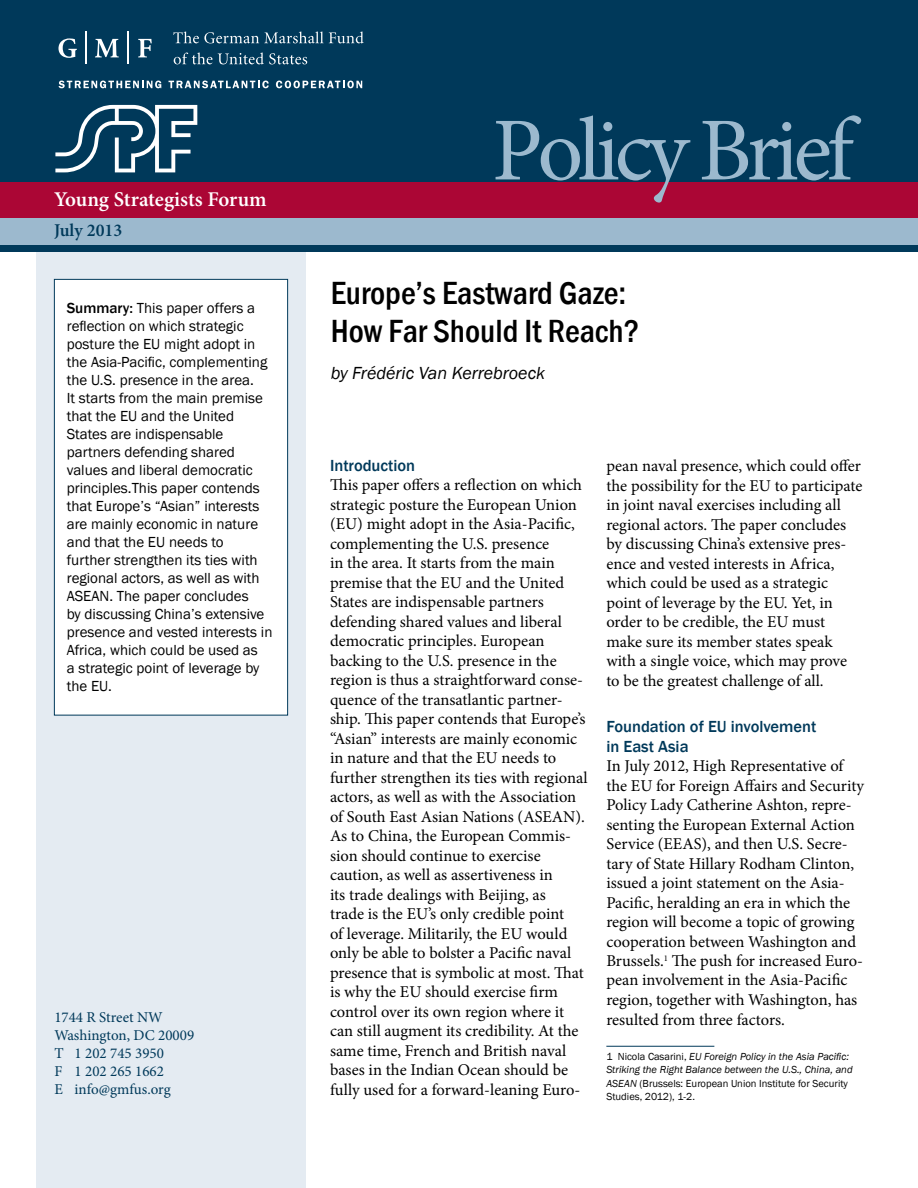
<style>
.page{position:relative;width:918px;height:1188px;background:#fff}
.page>*{position:absolute;margin:0;border:0;box-sizing:border-box;transform-origin:0 0}
.t1{font:90px "Minion Pro";letter-spacing:-.06em;color:#9cb9ce}
.t2{font:500 33px/37.5px "Franklin Gothic URW Con";color:#000}
.t3{font:600 21px "Minion Pro";color:#fff}
.t4{font:italic 18px "Franklin Gothic";color:#000}
.t5{font:600 18px "Minion Pro";color:#00395a}
.t6{font:16.5px/19.5px "Minion Pro";color:#000}
.t7{font:500 16.5px/19.5px "Franklin Gothic";color:#00395a}
.t8{font:15px/18px "Franklin Gothic";color:#000}
.t9{font:15px/18px "Minion Pro";color:#00395a}
.t10{font:italic 10.5px/13.5px "Franklin Gothic";color:#000}
.s1{font-weight:500}
.s2{font-style:normal}
</style>
<div class="page">
<div style="left:36px;top:242px;width:270px;height:946px;background:#e4ebf2"></div>
<div style="left:54px;top:279px;width:234px;height:436px;background:#fff"></div>
<div style="left:54px;top:279px;width:234px;height:437px;border:1px solid #00395a"></div>
<div style="left:0;top:0;width:918px;height:252px;background:#00395a"></div>
<svg style="left:58px;top:38px;width:19px;height:20px"></svg>
<svg style="left:95px;top:39px;width:24px;height:18px"></svg>
<svg style="left:138px;top:39px;width:14px;height:18px"></svg>
<hr style="left:85px;top:32px;width:2px;height:32px;background:#fff">
<hr style="left:127px;top:32px;width:2px;height:32px;background:#fff">
<svg style="left:173px;top:31px;width:191px;height:12px"></svg>
<svg style="left:174px;top:52px;width:133px;height:12px"></svg>
<svg style="left:59px;top:81px;width:102px;height:7px"></svg>
<svg style="left:169px;top:81px;width:100px;height:7px"></svg>
<svg style="left:276px;top:81px;width:86px;height:7px"></svg>
<div style="left:0;top:182px;width:918px;height:36px;background:#ab0635"></div>
<div style="left:0;top:218px;width:918px;height:27px;background:#9cb9ce"></div>
<svg style="left:55px;top:105px;width:142px;height:67px"></svg>
<hr style="left:606px;top:1046px;width:108px;height:1px;background:#00395a">
<p class="t3" style="left:54px;top:185px;width:214px">Young Strategists Forum</p>
<p class="t5" style="left:54px;top:218px;width:70px">July 2013</p>
<p class="t8" style="left:67px;top:299px;width:207px"><span class="s1">Summary:</span> This paper offers a reflection on which strategic posture the EU might adopt in the Asia-Pacific, complementing the U.S. presence in the area.<br>It starts from the main premise that the EU and the United<br>States are indispensable partners defending shared values and liberal democratic principles.This paper contends that Europe’s “Asian” interests are mainly economic in nature and that the EU needs to<br>further strengthen its ties with regional actors, as well as with<br>ASEAN. The paper concludes<br>by discussing China’s extensive presence and vested interests in<br>Africa, which could be used as<br>a strategic point of leverage by the EU.</p>
<p class="t9" style="left:54px;top:1009px;width:141px">1744 R Street NW<br>Washington, DC 20009<br>T 1 202 745 3950<br>F 1 202 265 1662<br>E info@gmfus.org</p>
<h1 class="t1" style="left:492px;top:90px;width:363px">Policy Brief</h1>
<h2 class="t2" style="left:331px;top:273px;width:311px">Europe’s Eastward Gaze:<br>How Far Should It Reach?</h2>
<p class="t4" style="left:331px;top:362px;width:216px">by Frédéric Van Kerrebroeck</p>
<p class="t7" style="left:330px;top:455px;width:87px">Introduction</p>
<p class="t6" style="left:330px;top:475px;width:259px">This paper offers a reflection on which strategic posture the European Union (EU) might adopt in the Asia-Pacific, complementing the U.S. presence<br>in the area. It starts from the main premise that the EU and the United States are indispensable partners defending shared values and liberal democratic principles. European backing to the U.S. presence in the region is thus a straightforward conse&shy;quence of the transatlantic partner&shy;ship. This paper contends that Europe’s “Asian” interests are mainly economic in nature and that the EU needs to further strengthen its ties with regional actors, as well as with the Association of South East Asian Nations (ASEAN).<br>As to China, the European Commis&shy;sion should continue to exercise caution, as well as assertiveness in<br>its trade dealings with Beijing, as<br>trade is the EU’s only credible point<br>of leverage. Militarily, the EU would only be able to bolster a Pacific naval presence that is symbolic at most. That is why the EU should exercise firm control over its own region where it can still augment its credibility. At the same time, French and British naval bases in the Indian Ocean should be fully used for a forward-leaning Euro-</p>
<p class="t6" style="left:606px;top:456px;width:257px">pean naval presence, which could offer the possibility for the EU to participate in joint naval exercises including all regional actors. The paper concludes by discussing China’s extensive pres&shy;ence and vested interests in Africa, which could be used as a strategic point of leverage by the EU. Yet, in order to be credible, the EU must make sure its member states speak with a single voice, which may prove to be the greatest challenge of all.</p>
<p class="t7" style="left:606px;top:717px;width:212px">Foundation of EU involvement in East Asia</p>
<p class="t6" style="left:606px;top:756px;width:259px">In July 2012, High Representative of the EU for Foreign Affairs and Security Policy Lady Catherine Ashton, repre&shy;senting the European External Action Service (EEAS), and then U.S. Secre&shy;tary of State Hillary Rodham Clinton, issued a joint statement on the Asia-Pacific, heralding an era in which the region will become a topic of growing cooperation between Washington and Brussels.<sup>1</sup> The push for increased Euro&shy;pean involvement in the Asia-Pacific region, together with Washington, has resulted from three factors.</p>
<p class="t10" style="left:606px;top:1050px;width:248px"><span class="s2">1 Nicola Casarini,</span> EU Foreign Policy in the Asia Pacific:<br>Striking the Right Balance between the U.S., China, and ASEAN <span class="s2">(Brussels: European Union Institute for Security Studies, 2012), 1-2.</span></p>
</div>
